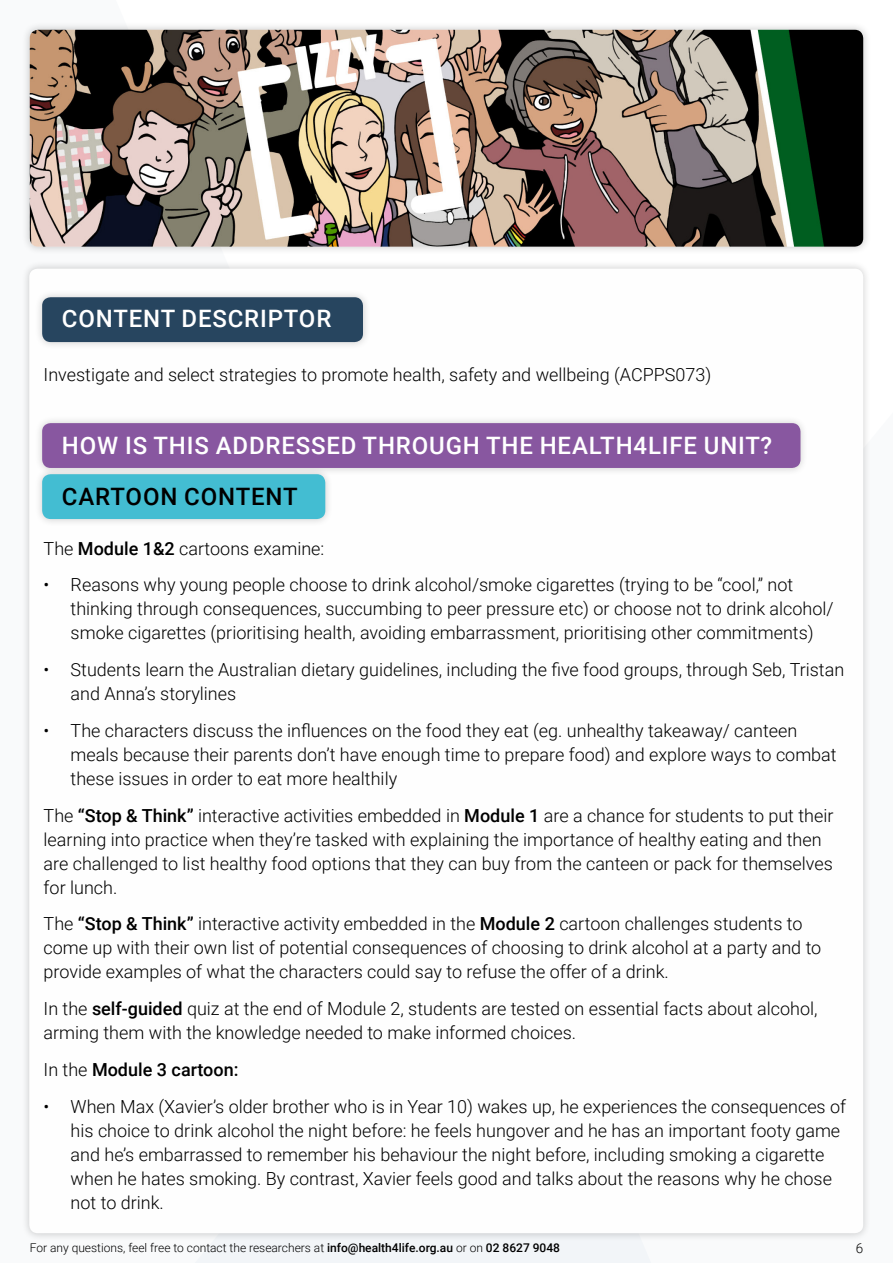
<style>
.page{position:relative;width:893px;height:1263px;background:#fff}
.page>*{position:absolute;margin:0;border:0;box-sizing:border-box;transform-origin:0 0}
.t1{font:500 24px "Roboto";letter-spacing:.035em;color:#fff}
.t2{font:500 24px "Roboto";letter-spacing:.035em;color:#000}
.t3{font:300 18px/24px "Roboto";color:#000}
.t4{font:500 18px "Roboto";color:#000}
.t5{font:300 13.5px "Roboto";color:#000}
.t6{font:300 12px "Roboto";color:#000}
.s1{font-weight:500}
.s2{font-weight:300}
</style>
<div class="page">
<div style="left:195px;top:1241px;width:456px;height:22px;background:#f2f5f8"></div>
<div style="left:21px;top:261px;width:850px;height:980px;background:#000;opacity:.2"></div>
<div style="left:29px;top:269px;width:834px;height:964px;background:#fefefe;border-radius:9px"></div>
<div style="left:21px;top:22px;width:850px;height:233px;background:#000;opacity:.2"></div>
<img style="left:30px;top:30px;width:833px;height:217px">
<div style="left:34px;top:289px;width:337px;height:61px;background:#000;opacity:.2"></div>
<div style="left:42px;top:297px;width:321px;height:45px;background:#27455f;border-radius:9px"></div>
<div style="left:34px;top:466px;width:299px;height:61px;background:#000;opacity:.2"></div>
<div style="left:42px;top:474px;width:283px;height:45px;background:#43bdd2;border-radius:9px"></div>
<div style="left:34px;top:415px;width:775px;height:61px;background:#000;opacity:.2"></div>
<div style="left:42px;top:423px;width:758px;height:45px;background:#8857a0;border-radius:9px"></div>
<h1 class="t1" style="left:62px;top:302px;width:271px">CONTENT DESCRIPTOR</h1>
<p class="t3" style="left:44px;top:362px;width:669px">Investigate and select strategies to promote health, safety and wellbeing (ACPPS073)</p>
<h1 class="t1" style="left:62px;top:428px;width:712px">HOW IS THIS ADDRESSED THROUGH THE HEALTH4LIFE UNIT?</h1>
<h1 class="t2" style="left:62px;top:479px;width:237px">CARTOON CONTENT</h1>
<p class="t3" style="left:44px;top:535px;width:282px">The <span class="s1">Module 1&amp;2</span> cartoons examine:</p>
<p class="t3" style="left:71px;top:572px;width:765px;text-indent:-27px">• Reasons why young people choose to drink alcohol/smoke cigarettes (trying to be “cool,” not thinking through consequences, succumbing to peer pressure etc) or choose not to drink alcohol/ smoke cigarettes (prioritising health, avoiding embarrassment, prioritising other commitments)</p>
<p class="t3" style="left:71px;top:657px;width:775px;text-indent:-27px">• Students learn the Australian dietary guidelines, including the five food groups, through Seb, Tristan and Anna’s storylines</p>
<p class="t3" style="left:71px;top:718px;width:768px;text-indent:-27px">• The characters discuss the influences on the food they eat (eg. unhealthy takeaway/ canteen meals because their parents don’t have enough time to prepare food) and explore ways to combat these issues in order to eat more healthily</p>
<p class="t3" style="left:44px;top:802px;width:791px">The <span class="s1">“Stop &amp; Think”</span> interactive activities embedded in <span class="s1">Module 1</span> are a chance for students to put their learning into practice when they’re tasked with explaining the importance of healthy eating and then are challenged to list healthy food options that they can buy from the canteen or pack for themselves for lunch.</p>
<p class="t3" style="left:44px;top:911px;width:779px">The <span class="s1">“Stop &amp; Think”</span> interactive activity embedded in the <span class="s1">Module 2</span> cartoon challenges students to come up with their own list of potential consequences of choosing to drink alcohol at a party and to provide examples of what the characters could say to refuse the offer of a drink.</p>
<p class="t3" style="left:44px;top:996px;width:776px">In the <span class="s1">self-guided</span> quiz at the end of Module 2, students are tested on essential facts about alcohol, arming them with the knowledge needed to make informed choices.</p>
<p class="t4" style="left:44px;top:1057px;width:196px"><span class="s2">In the</span> Module 3 cartoon:</p>
<p class="t3" style="left:71px;top:1093px;width:777px;text-indent:-27px">• When Max (Xavier’s older brother who is in Year 10) wakes up, he experiences the consequences of his choice to drink alcohol the night before: he feels hungover and he has an important footy game and he’s embarrassed to remember his behaviour the night before, including smoking a cigarette when he hates smoking. By contrast, Xavier feels good and talks about the reasons why he chose not to drink.</p>
<p class="t6" style="left:30px;top:1240px;width:532px">For any questions, feel free to contact the researchers at <span class="s1">info@health4life.org.au</span> or on <span class="s1">02 8627 9048</span></p>
<p class="t5" style="left:856px;top:1238px;width:9px">6</p>
</div>
